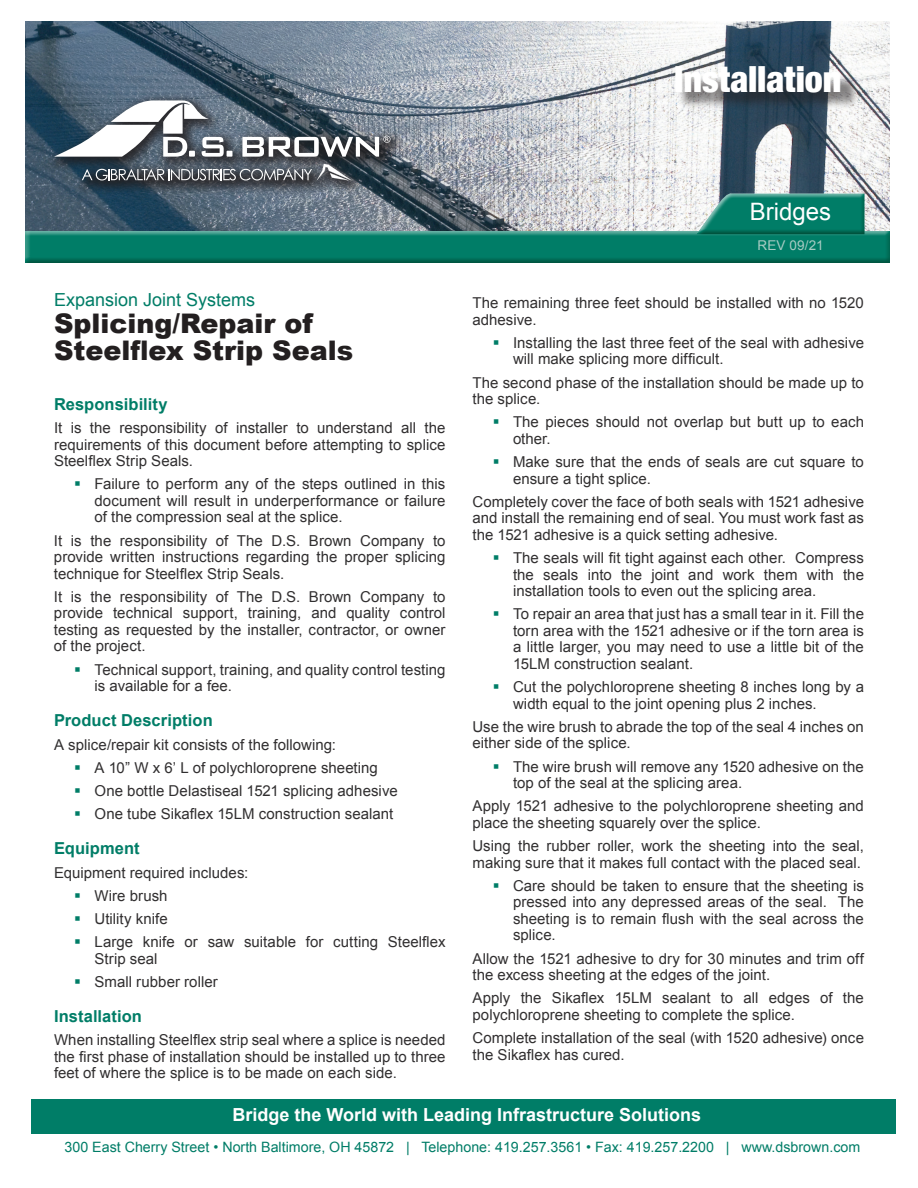
<style>
.page{position:relative;width:918px;height:1188px;background:#fff}
.page>*{position:absolute;margin:0;border:0;box-sizing:border-box;transform-origin:0 0}
.t1{font:900 condensed 36px "Helvetica Neue";letter-spacing:-.005em;color:#fff}
.t2{font:900 27px/27px "Arial";color:#231f20}
.t3{font:24px "Arial";color:#fff}
.t4{font:700 18px "Arial";color:#fff}
.t5{font:18px "Arial";color:#007d67}
.t6{font:700 16.5px "Arial";letter-spacing:.005em;color:#007d67}
.t7{font:15px/16.5px "Arial";letter-spacing:.005em;color:#312f30}
.t8{font:14.25px "Arial";color:#007d67}
.t9{font:13.5px "Arial";letter-spacing:.02em;color:#a8ccc4}
</style>
<div class="page">
<img style="left:26px;top:21px;width:864px;height:209px">
<div style="left:32px;top:1099px;width:864px;height:34px;background:#007d67"></div>
<div style="left:677px;top:68px;width:182px;height:43px;background:#231f20;opacity:.75"></div>
<div style="left:24px;top:230px;width:867px;height:35px;background:#007d67;opacity:.75"></div>
<div style="left:693px;top:192px;width:173px;height:45px;background:#fff;opacity:.75"></div>
<div style="left:694px;top:193px;width:172px;height:44px;background:#007d67;opacity:.75"></div>
<div style="left:46px;top:92px;width:360px;height:104px;background:#231f20;opacity:.85"></div>
<svg style="left:82px;top:164px;width:269px;height:17px;background:#656c73"></svg>
<svg style="left:54px;top:100px;width:178px;height:57px"></svg>
<svg style="left:242px;top:136px;width:148px;height:21px"></svg>
<h1 class="t1" style="left:674px;top:49px;width:169px">Installation</h1>
<p class="t5" style="left:54px;top:288px;width:203px">Expansion Joint Systems</p>
<h2 class="t2" style="left:54px;top:309px;width:301px">Splicing/Repair of<br>Steelflex Strip Seals</h2>
<p class="t6" style="left:54px;top:393px;width:115px">Responsibility</p>
<p class="t7" style="left:54px;top:420px;width:393px;text-align:justify">It is the responsibility of installer to understand all the requirements of this document before attempting to splice Steelflex Strip Seals.</p>
<p class="t7" style="left:94px;top:476px;width:353px;text-align:justify">Failure to perform any of the steps outlined in this document will result in underperformance or failure of the compression seal at the splice.</p>
<p class="t7" style="left:54px;top:532px;width:393px;text-align:justify">It is the responsibility of The D.S. Brown Company to provide written instructions regarding the proper splicing technique for Steelflex Strip Seals.</p>
<p class="t7" style="left:54px;top:588px;width:393px;text-align:justify">It is the responsibility of The D.S. Brown Company to provide technical support, training, and quality control testing as requested by the installer, contractor, or owner of the project.</p>
<p class="t7" style="left:94px;top:661px;width:352px">Technical support, training, and quality control testing is available for a fee.</p>
<p class="t6" style="left:54px;top:709px;width:160px">Product Description</p>
<p class="t7" style="left:94px;top:733px;width:305px;line-height:23.2px;text-indent:-40px">A splice/repair kit consists of the following:<br>A 10” W x 6’ L of polychloroprene sheeting One bottle Delastiseal 1521 splicing adhesive One tube Sikaflex 15LM construction sealant</p>
<p class="t6" style="left:54px;top:837px;width:87px">Equipment</p>
<p class="t7" style="left:94px;top:861px;width:353px;line-height:23.2px;text-indent:-40px">Equipment required includes:<br>Wire brush<br>Utility knife<br>Large knife or saw suitable for cutting Steelflex</p>
<p class="t7" style="left:94px;top:947px;width:125px;line-height:23.2px">Strip seal<br>Small rubber roller</p>
<p class="t6" style="left:54px;top:1005px;width:90px">Installation</p>
<p class="t7" style="left:54px;top:1032px;width:393px;text-align:justify">When installing Steelflex strip seal where a splice is needed the first phase of installation should be installed up to three feet of where the splice is to be made on each side.</p>
<h3 class="t3" style="left:750px;top:196px;width:83px">Bridges</h3>
<p class="t9" style="left:757px;top:236px;width:68px">REV 09/21</p>
<p class="t7" style="left:472px;top:295px;width:393px">The remaining three feet should be installed with no 1520 adhesive.</p>
<p class="t7" style="left:513px;top:335px;width:353px">Installing the last three feet of the seal with adhesive will make splicing more difficult.</p>
<p class="t7" style="left:472px;top:374px;width:393px">The second phase of the installation should be made up to the splice.</p>
<p class="t7" style="left:513px;top:414px;width:353px">The pieces should not overlap but butt up to each other.</p>
<p class="t7" style="left:513px;top:454px;width:352px">Make sure that the ends of seals are cut square to ensure a tight splice.</p>
<p class="t7" style="left:472px;top:494px;width:393px;text-align:justify">Completely cover the face of both seals with 1521 adhesive and install the remaining end of seal. You must work fast as the 1521 adhesive is a quick setting adhesive.</p>
<p class="t7" style="left:513px;top:550px;width:353px;text-align:justify">The seals will fit tight against each other. Compress the seals into the joint and work them with the installation tools to even out the splicing area.</p>
<p class="t7" style="left:513px;top:606px;width:353px;text-align:justify">To repair an area that just has a small tear in it. Fill the torn area with the 1521 adhesive or if the torn area is a little larger, you may need to use a little bit of the 15LM construction sealant.</p>
<p class="t7" style="left:513px;top:679px;width:353px">Cut the polychloroprene sheeting 8 inches long by a width equal to the joint opening plus 2 inches.</p>
<p class="t7" style="left:472px;top:719px;width:393px">Use the wire brush to abrade the top of the seal 4 inches on either side of the splice.</p>
<p class="t7" style="left:513px;top:758px;width:352px">The wire brush will remove any 1520 adhesive on the top of the seal at the splicing area.</p>
<p class="t7" style="left:472px;top:798px;width:393px">Apply 1521 adhesive to the polychloroprene sheeting and place the sheeting squarely over the splice.</p>
<p class="t7" style="left:472px;top:838px;width:393px">Using the rubber roller, work the sheeting into the seal, making sure that it makes full contact with the placed seal.</p>
<p class="t7" style="left:513px;top:878px;width:353px;text-align:justify">Care should be taken to ensure that the sheeting is pressed into any depressed areas of the seal. The sheeting is to remain flush with the seal across the splice.</p>
<p class="t7" style="left:472px;top:950px;width:393px">Allow the 1521 adhesive to dry for 30 minutes and trim off the excess sheeting at the edges of the joint.</p>
<p class="t7" style="left:472px;top:990px;width:393px">Apply the Sikaflex 15LM sealant to all edges of the polychloroprene sheeting to complete the splice.</p>
<p class="t7" style="left:472px;top:1030px;width:393px">Complete installation of the seal (with 1520 adhesive) once the Sikaflex has cured.</p>
<p class="t4" style="left:232px;top:1103px;width:470px">Bridge the World with Leading Infrastructure Solutions</p>
<p class="t8" style="left:65px;top:1138px;width:797px">300 East Cherry Street • North Baltimore, OH 45872 | Telephone: 419.257.3561 • Fax: 419.257.2200 | www.dsbrown.com</p>
</div>
